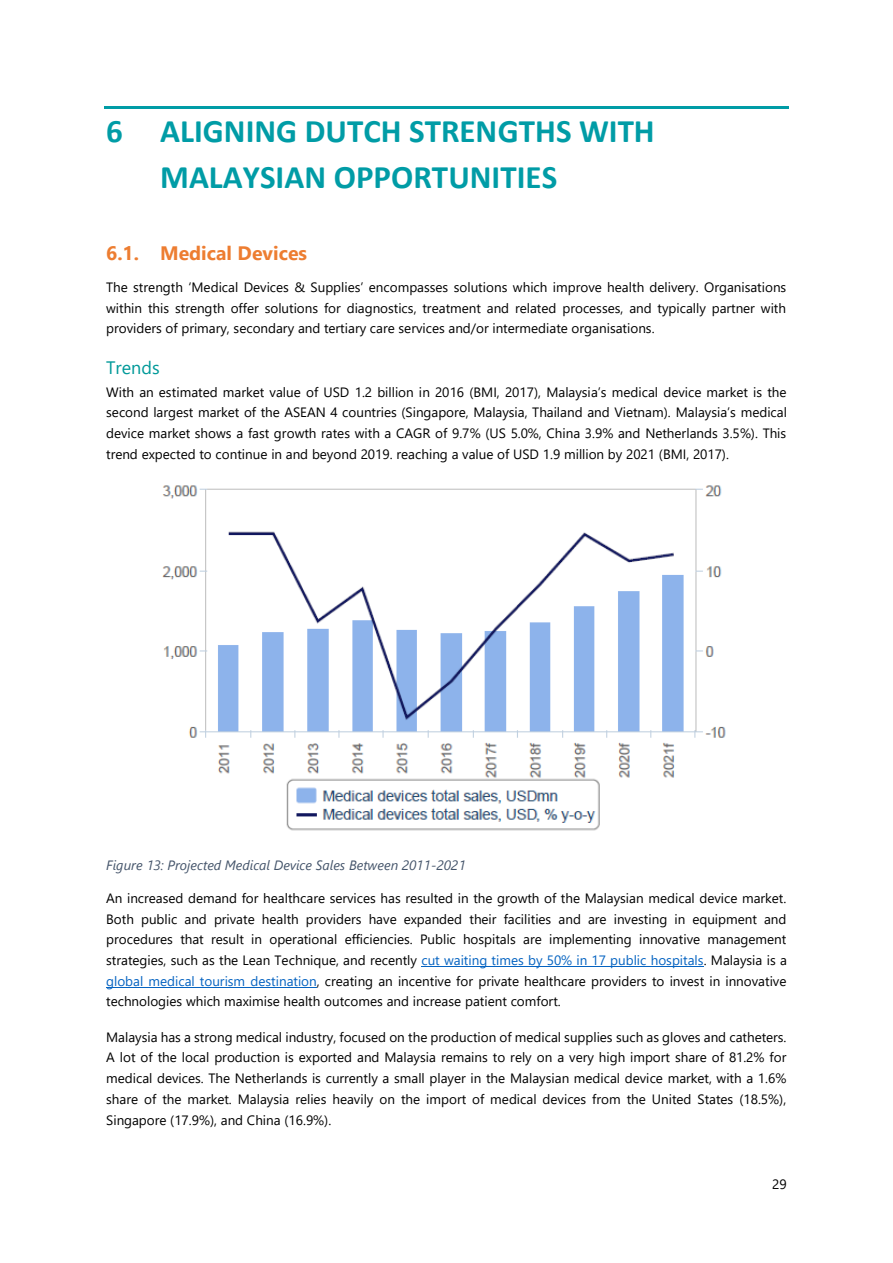
<style>
.page{position:relative;width:893px;height:1263px;background:#fff}
.page>*{position:absolute;margin:0;border:0;box-sizing:border-box;transform-origin:0 0}
.t1{font:700 33px/46.2px "Calibri";color:#009ca6}
.t2{font:700 19.5px "Segoe UI";color:#ed7d31}
.t3{font:18px "Segoe UI";color:#099}
.t4{font:13.5px/20.7px "Segoe UI";color:#000;text-align:justify}
.t5{font:italic 13.5px "Segoe UI";color:#44546a}
.s1{color:#0563c1}
</style>
<div class="page">
<hr style="left:104px;top:107px;width:685px;height:2px;background:#009ca6">
<hr style="left:421px;top:966px;width:283px;height:1px;background:#0563c1">
<hr style="left:106px;top:987px;width:211px;height:1px;background:#0563c1">
<img style="left:162px;top:485px;width:564px;height:346px">
<h1 class="t1" style="left:160px;top:110px;width:496px;text-indent:-54px">6 ALIGNING DUTCH STRENGTHS WITH<br>MALAYSIAN OPPORTUNITIES</h1>
<h2 class="t2" style="left:106px;top:239px;width:202px">6.1. Medical Devices</h2>
<p class="t4" style="left:106px;top:276px;width:682px">The strength ‘Medical Devices &amp; Supplies’ encompasses solutions which improve health delivery. Organisations within this strength offer solutions for diagnostics, treatment and related processes, and typically partner with providers of primary, secondary and tertiary care services and/or intermediate organisations.</p>
<h3 class="t3" style="left:106px;top:354px;width:55px">Trends</h3>
<p class="t4" style="left:106px;top:380px;width:682px">With an estimated market value of USD 1.2 billion in 2016 (BMI, 2017), Malaysia’s medical device market is the second largest market of the ASEAN 4 countries (Singapore, Malaysia, Thailand and Vietnam). Malaysia’s medical device market shows a fast growth rates with a CAGR of 9.7% (US 5.0%, China 3.9% and Netherlands 3.5%). This trend expected to continue in and beyond 2019. reaching a value of USD 1.9 million by 2021 (BMI, 2017).</p>
<p class="t5" style="left:106px;top:855px;width:361px">Figure 13: Projected Medical Device Sales Between 2011-2021</p>
<p class="t4" style="left:106px;top:887px;width:682px">An increased demand for healthcare services has resulted in the growth of the Malaysian medical device market.<br>Both public and private health providers have expanded their facilities and are investing in equipment and procedures that result in operational efficiencies. Public hospitals are implementing innovative management strategies, such as the Lean Technique, and recently <span class="s1">cut waiting times by 50% in 17 public hospitals</span>. Malaysia is a <span class="s1">global medical tourism destination</span>, creating an incentive for private healthcare providers to invest in innovative technologies which maximise health outcomes and increase patient comfort.</p>
<p class="t4" style="left:106px;top:1026px;width:682px">Malaysia has a strong medical industry, focused on the production of medical supplies such as gloves and catheters.<br>A lot of the local production is exported and Malaysia remains to rely on a very high import share of 81.2% for medical devices. The Netherlands is currently a small player in the Malaysian medical device market, with a 1.6% share of the market. Malaysia relies heavily on the import of medical devices from the United States (18.5%), Singapore (17.9%), and China (16.9%).</p>
<p class="t4" style="left:772px;top:1172px;width:16px">29</p>
</div>
